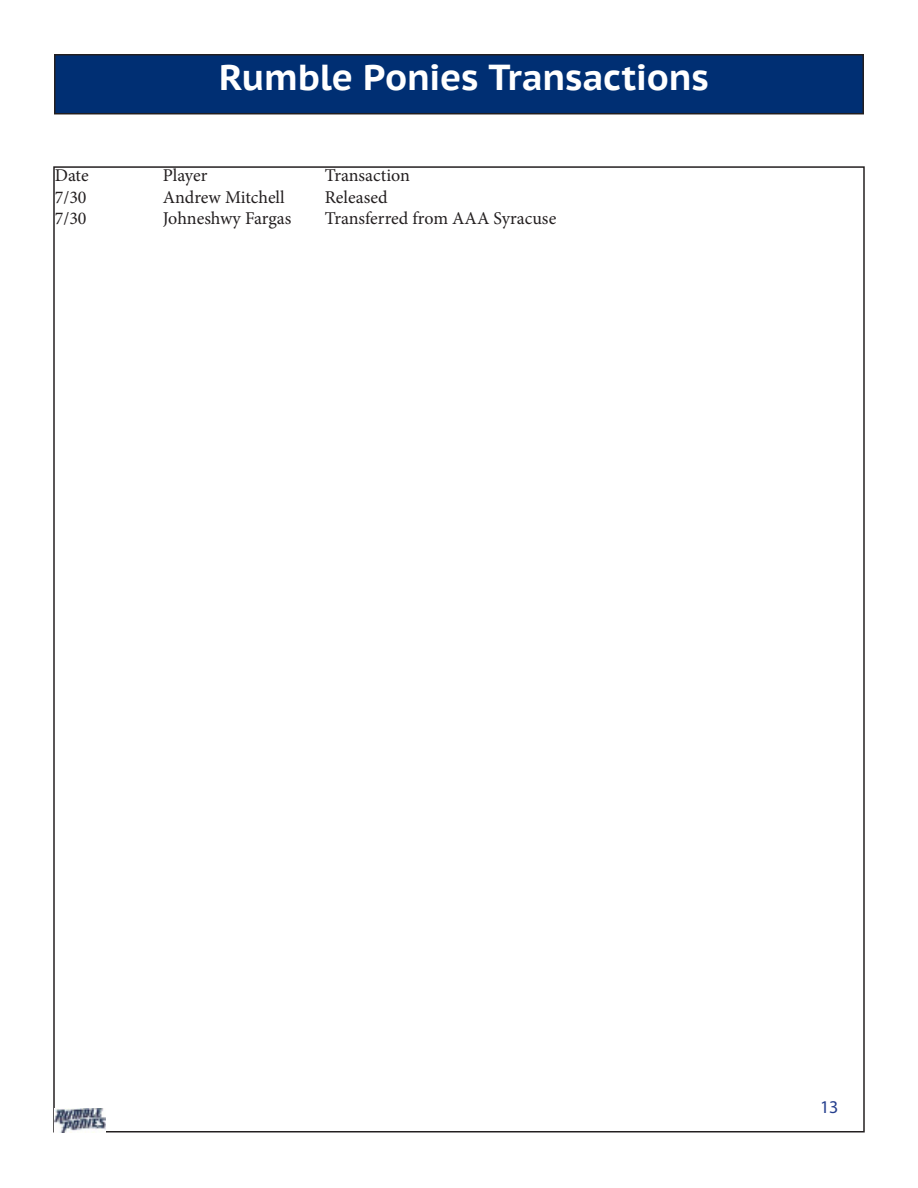
<style>
.page{position:relative;width:918px;height:1188px;background:#fff}
.page>*{position:absolute;margin:0;border:0;box-sizing:border-box;transform-origin:0 0}
.t1{font:700 36px "PT Sans Caption";letter-spacing:-.01em;color:#fff}
.t2{font:18px "Minion Pro";letter-spacing:-.005em;color:#231f20}
.t3{font:18px "Myriad Pro";color:#253f8e}
</style>
<div class="page">
<div style="left:55px;top:55px;width:808px;height:59px;background:#002f73"></div>
<div style="left:54px;top:54px;width:810px;height:60px;border:2px solid #231f20"></div>
<img style="left:55px;top:1108px;width:51px;height:24px">
<p class="t1" style="left:219px;top:53px;width:491px">Rumble Ponies Transactions</p>
<p class="t2" style="left:55px;top:163px;width:35px">Date</p>
<p class="t2" style="left:163px;top:163px;width:46px">Player</p>
<p class="t2" style="left:325px;top:163px;width:87px">Transaction</p>
<p class="t2" style="left:55px;top:185px;width:33px">7/30</p>
<p class="t2" style="left:163px;top:185px;width:124px">Andrew Mitchell</p>
<p class="t2" style="left:325px;top:185px;width:64px">Released</p>
<p class="t2" style="left:55px;top:206px;width:33px">7/30</p>
<p class="t2" style="left:163px;top:206px;width:130px">Johneshwy Fargas</p>
<p class="t2" style="left:325px;top:206px;width:233px">Transferred from AAA Syracuse</p>
<p class="t3" style="left:820px;top:1096px;width:20px">13</p>
</div>
